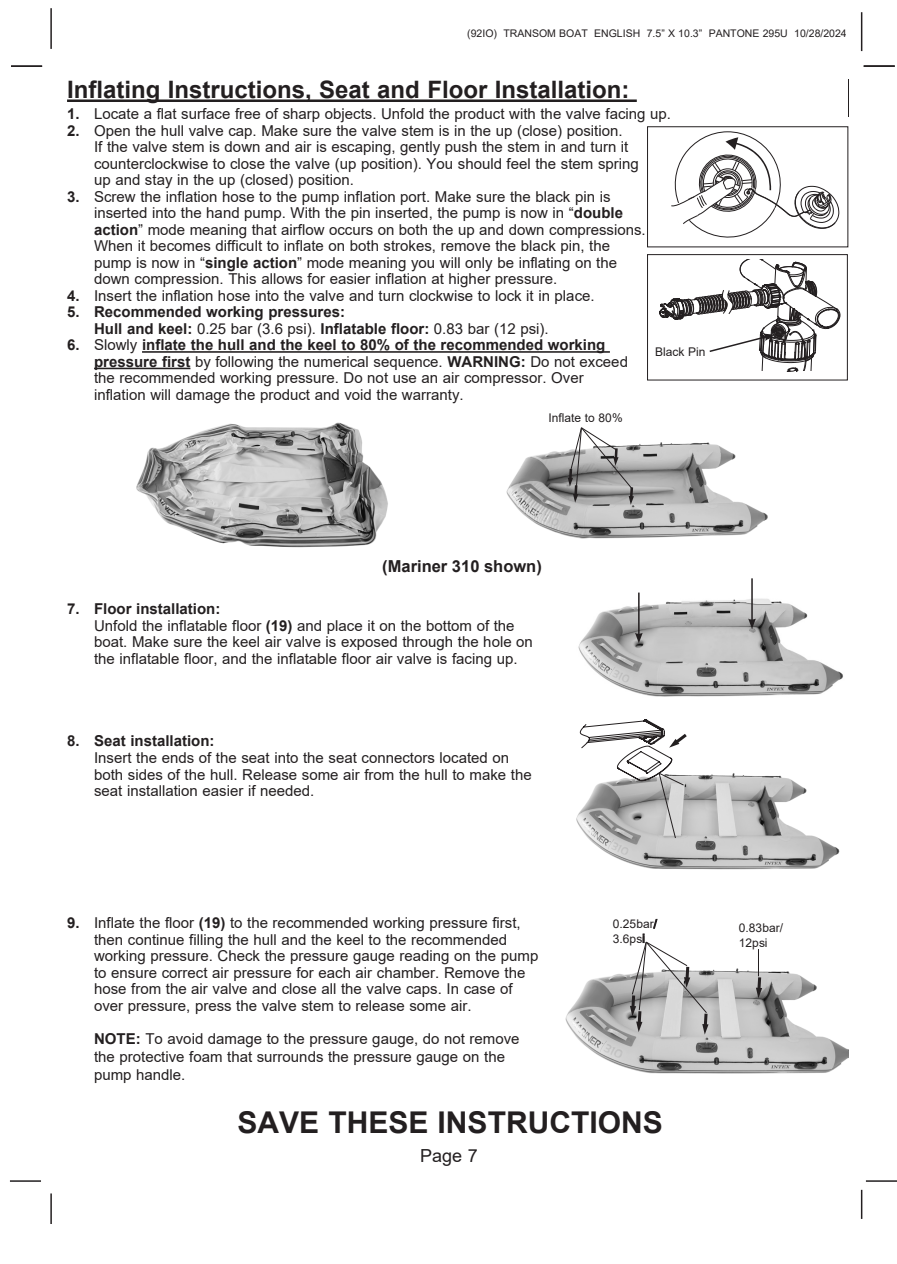
<style>
.page{position:relative;width:897px;height:1264px;background:#fff}
.page>*{position:absolute;margin:0;border:0;box-sizing:border-box;transform-origin:0 0}
.t1{font:700 30px "Arial";color:#231f20}
.body{font:700 24px "Arial";color:#231f20}
.t2{font:18px "Arial";color:#231f20}
.t3{font:700 16.5px "Arial";color:#231f20}
.body-2{font:15px "Arial";color:#231f20}
.body-3{font:700 15px "Arial";color:#231f20}
.t4{font:12px/14.4px "Arial";color:#231f20}
.t5{font:10.5px "Arial";color:#231f20}
.s1{font-weight:700}
.s2{font-weight:400}
</style>
<div class="page">
<hr style="left:50px;top:8px;width:2px;height:41px;background:#231f20">
<hr style="left:860px;top:12px;width:2px;height:39px;background:#231f20">
<hr style="left:865px;top:1180px;width:31px;height:1px;background:#231f20">
<hr style="left:860px;top:1189px;width:2px;height:30px;background:#231f20">
<hr style="left:50px;top:1193px;width:2px;height:31px;background:#231f20">
<hr style="left:10px;top:1180px;width:31px;height:1px;background:#231f20">
<hr style="left:67px;top:99px;width:569px;height:3px;background:#231f20">
<hr style="left:142px;top:351px;width:468px;height:2px;background:#231f20">
<hr style="left:94px;top:368px;width:96px;height:1px;background:#231f20">
<hr style="left:863px;top:65px;width:31px;height:2px;background:#231f20">
<hr style="left:11px;top:65px;width:31px;height:2px;background:#231f20">
<div style="left:647px;top:126px;width:201px;height:121px;border:1px solid #231f20"></div>
<svg style="left:671px;top:132px;width:168px;height:106px"></svg>
<div style="left:647px;top:254px;width:200px;height:126px;border:1px solid #231f20"></div>
<svg style="left:659px;top:259px;width:181px;height:113px"></svg>
<img style="left:576px;top:773px;width:264px;height:97px">
<svg style="left:580px;top:719px;width:106px;height:119px"></svg>
<img style="left:578px;top:596px;width:265px;height:101px">
<hr style="left:638px;top:592px;width:1px;height:43px;background:#231f20">
<svg style="left:635px;top:633px;width:7px;height:10px"></svg>
<hr style="left:751px;top:578px;width:1px;height:43px;background:#231f20">
<svg style="left:748px;top:618px;width:7px;height:11px"></svg>
<img style="left:565px;top:968px;width:283px;height:106px">
<svg style="left:629px;top:941px;width:79px;height:93px"></svg>
<svg style="left:755px;top:949px;width:7px;height:49px"></svg>
<img style="left:136px;top:422px;width:252px;height:126px">
<img style="left:506px;top:442px;width:262px;height:97px">
<svg style="left:567px;top:427px;width:67px;height:78px"></svg>
<p class="t5" style="left:467px;top:26px;width:381px">(92IO) TRANSOM BOAT ENGLISH 7.5” X 10.3” PANTONE 295U 10/28/2024</p>
<p class="body" style="left:67px;top:73px;width:564px">Inflating Instructions, Seat and Floor Installation:</p>
<p class="body-2" style="left:67px;top:104px;width:605px"><span class="s1">1.</span> Locate a flat surface free of sharp objects. Unfold the product with the valve facing up.</p>
<p class="body-2" style="left:67px;top:120px;width:557px"><span class="s1">2.</span> Open the hull valve cap. Make sure the valve stem is in the up (close) position.</p>
<p class="body-2" style="left:94px;top:137px;width:536px">If the valve stem is down and air is escaping, gently push the stem in and turn it</p>
<p class="body-2" style="left:94px;top:153px;width:546px">counterclockwise to close the valve (up position). You should feel the stem spring</p>
<p class="body-2" style="left:94px;top:170px;width:261px">up and stay in the up (closed) position.</p>
<p class="body-2" style="left:67px;top:186px;width:545px"><span class="s1">3.</span> Screw the inflation hose to the pump inflation port. Make sure the black pin is</p>
<p class="body-2" style="left:94px;top:203px;width:530px">inserted into the hand pump. With the pin inserted, the pump is now in “<span class="s1">double</span></p>
<p class="body-2" style="left:94px;top:219px;width:553px"><span class="s1">action</span>” mode meaning that airflow occurs on both the up and down compressions.</p>
<p class="body-2" style="left:94px;top:236px;width:517px">When it becomes difficult to inflate on both strokes, remove the black pin, the</p>
<p class="body-2" style="left:94px;top:252px;width:524px">pump is now in “<span class="s1">single action</span>” mode meaning you will only be inflating on the</p>
<p class="body-2" style="left:94px;top:269px;width:465px">down compression. This allows for easier inflation at higher pressure.</p>
<p class="body-2" style="left:67px;top:285px;width:529px"><span class="s1">4.</span> Insert the inflation hose into the valve and turn clockwise to lock it in place.</p>
<p class="body-3" style="left:67px;top:301px;width:279px">5. Recommended working pressures:</p>
<p class="body-2" style="left:94px;top:318px;width:456px"><span class="s1">Hull and keel:</span> 0.25 bar (3.6 psi). <span class="s1">Inflatable floor:</span> 0.83 bar (12 psi).</p>
<p class="body-3" style="left:67px;top:334px;width:539px">6. <span class="s2">Slowly</span> inflate the hull and the keel to 80% of the recommended working</p>
<p class="body-2" style="left:94px;top:351px;width:535px"><span class="s1">pressure first</span> by following the numerical sequence. <span class="s1">WARNING:</span> Do not exceed</p>
<p class="body-2" style="left:94px;top:368px;width:491px">the recommended working pressure. Do not use an air compressor. Over</p>
<p class="body-2" style="left:94px;top:384px;width:371px">inflation will damage the product and void the warranty.</p>
<p class="t4" style="left:655px;top:344px;width:52px">Black Pin</p>
<p class="t4" style="left:548px;top:410px;width:76px">Inflate to 80%</p>
<p class="t3" style="left:382px;top:554px;width:161px">(Mariner 310 shown)</p>
<p class="body-3" style="left:67px;top:598px;width:155px">7. Floor installation:</p>
<p class="body-2" style="left:94px;top:615px;width:422px">Unfold the inflatable floor <span class="s1">(19)</span> and place it on the bottom of the</p>
<p class="body-2" style="left:94px;top:632px;width:440px">boat. Make sure the keel air valve is exposed through the hole on</p>
<p class="body-2" style="left:94px;top:648px;width:425px">the inflatable floor, and the inflatable floor air valve is facing up.</p>
<p class="body-3" style="left:67px;top:730px;width:149px">8. Seat installation:</p>
<p class="body-2" style="left:94px;top:747px;width:416px">Insert the ends of the seat into the seat connectors located on</p>
<p class="body-2" style="left:94px;top:764px;width:439px">both sides of the hull. Release some air from the hull to make the</p>
<p class="body-2" style="left:94px;top:780px;width:222px">seat installation easier if needed.</p>
<p class="body-2" style="left:67px;top:912px;width:455px"><span class="s1">9.</span> Inflate the floor <span class="s1">(19)</span> to the recommended working pressure first,</p>
<p class="body-2" style="left:94px;top:929px;width:414px">then continue filling the hull and the keel to the recommended</p>
<p class="body-2" style="left:94px;top:945px;width:445px">working pressure. Check the pressure gauge reading on the pump</p>
<p class="body-2" style="left:94px;top:962px;width:433px">to ensure correct air pressure for each air chamber. Remove the</p>
<p class="body-2" style="left:94px;top:978px;width:420px">hose from the air valve and close all the valve caps. In case of</p>
<p class="body-2" style="left:94px;top:995px;width:379px">over pressure, press the valve stem to release some air.</p>
<p class="body-2" style="left:94px;top:1028px;width:427px"><span class="s1">NOTE:</span> To avoid damage to the pressure gauge, do not remove</p>
<p class="body-2" style="left:94px;top:1046px;width:412px">the protective foam that surrounds the pressure gauge on the</p>
<p class="body-2" style="left:94px;top:1064px;width:93px">pump handle.</p>
<p class="t4" style="left:613px;top:916px;width:46px">0.25bar/<br>3.6psi</p>
<p class="t4" style="left:738px;top:920px;width:46px">0.83bar/<br>12psi</p>
<h1 class="t1" style="left:237px;top:1101px;width:427px">SAVE THESE INSTRUCTIONS</h1>
<p class="t2" style="left:420px;top:1143px;width:59px">Page 7</p>
</div>
